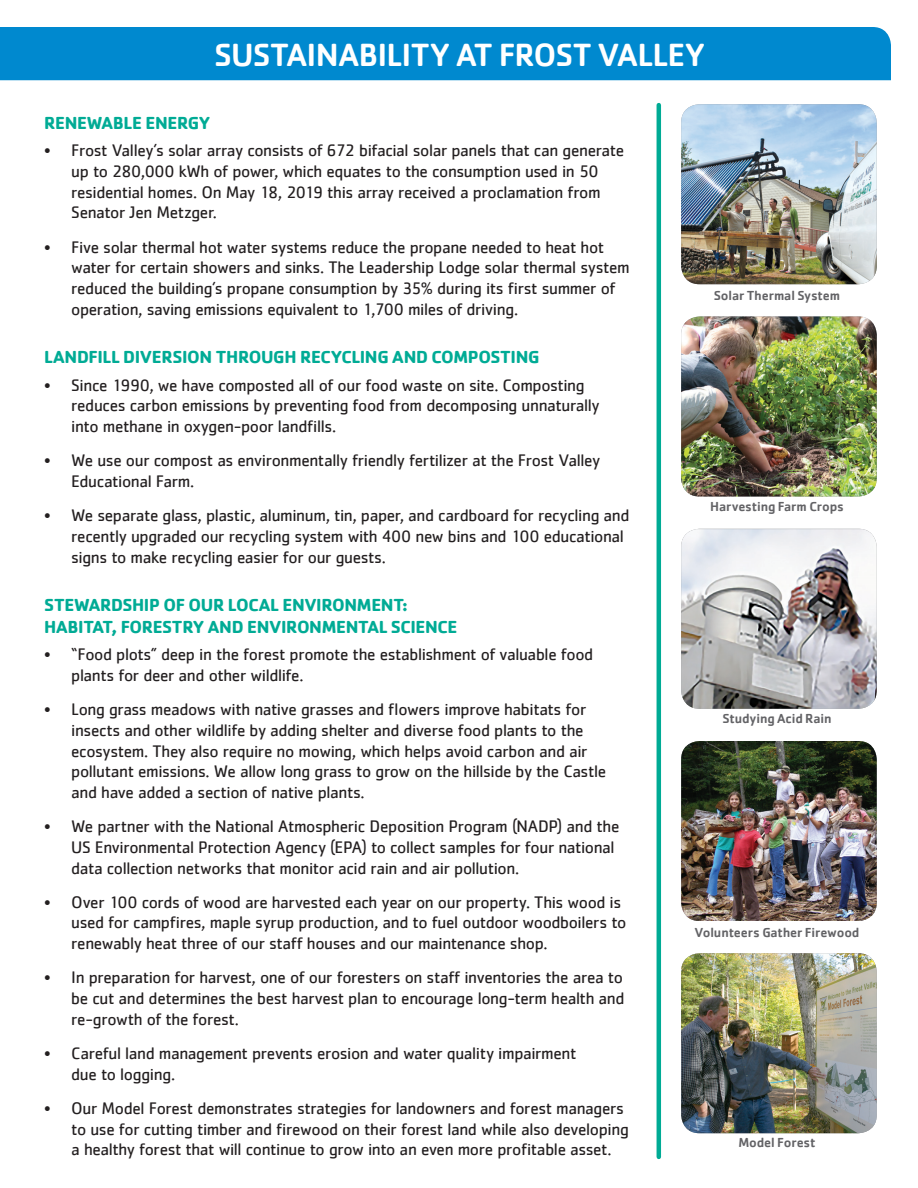
<style>
.page{position:relative;width:918px;height:1188px;background:#fff}
.page>*{position:absolute;margin:0;border:0;box-sizing:border-box;transform-origin:0 0}
.t1{font:500 33.15px "Cachet";letter-spacing:-.02em;color:#fff}
.t2{font:700 18px/21.6px "Cachet";letter-spacing:-.02em;color:#00ab95}
.t3{font:17.25px/20.7px "Cachet";letter-spacing:-.025em;color:#231f20}
.t4{font:500 13.5px "Cachet";letter-spacing:-.01em;color:#636366}
</style>
<div class="page">
<div style="left:0;top:27px;width:891px;height:53px;background:#0089cf"></div>
<img style="left:681px;top:104px;width:196px;height:180px">
<img style="left:681px;top:317px;width:196px;height:179px">
<img style="left:681px;top:741px;width:196px;height:180px">
<img style="left:681px;top:529px;width:196px;height:180px">
<img style="left:681px;top:953px;width:196px;height:180px">
<hr style="left:657px;top:105px;width:4px;height:1052px;background:#00ab95">
<h1 class="t1" style="left:214px;top:34px;width:493px">SUSTAINABILITY AT FROST VALLEY</h1>
<p class="t2" style="left:44px;top:111px;width:168px">RENEWABLE ENERGY</p>
<p class="t3" style="left:71px;top:140px;width:554px;text-indent:-27px">• Frost Valley’s solar array consists of 672 bifacial solar panels that can generate up to 280,000 kWh of power, which equates to the consumption used in 50 residential homes. On May 18, 2019 this array received a proclamation from Senator Jen Metzger.</p>
<p class="t3" style="left:71px;top:236px;width:560px;text-indent:-27px">• Five solar thermal hot water systems reduce the propane needed to heat hot water for certain showers and sinks. The Leadership Lodge solar thermal system reduced the building’s propane consumption by 35% during its first summer of operation, saving emissions equivalent to 1,700 miles of driving.</p>
<p class="t2" style="left:44px;top:346px;width:497px">LANDFILL DIVERSION THROUGH RECYCLING AND COMPOSTING</p>
<p class="t3" style="left:71px;top:374px;width:530px;text-indent:-27px">• Since 1990, we have composted all of our food waste on site. Composting reduces carbon emissions by preventing food from decomposing unnaturally into methane in oxygen-poor landfills.</p>
<p class="t3" style="left:71px;top:450px;width:530px;text-indent:-27px">• We use our compost as environmentally friendly fertilizer at the Frost Valley<br>Educational Farm.</p>
<p class="t3" style="left:71px;top:505px;width:560px;text-indent:-27px">• We separate glass, plastic, aluminum, tin, paper, and cardboard for recycling and recently upgraded our recycling system with 400 new bins and 100 educational signs to make recycling easier for our guests.</p>
<p class="t2" style="left:44px;top:594px;width:415px">STEWARDSHIP OF OUR LOCAL ENVIRONMENT:<br>HABITAT, FORESTRY AND ENVIRONMENTAL SCIENCE</p>
<p class="t3" style="left:71px;top:644px;width:523px;text-indent:-27px">• “Food plots” deep in the forest promote the establishment of valuable food plants for deer and other wildlife.</p>
<p class="t3" style="left:71px;top:699px;width:536px;text-indent:-27px">• Long grass meadows with native grasses and flowers improve habitats for insects and other wildlife by adding shelter and diverse food plants to the ecosystem. They also require no mowing, which helps avoid carbon and air pollutant emissions. We allow long grass to grow on the hillside by the Castle and have added a section of native plants.</p>
<p class="t3" style="left:71px;top:816px;width:550px;text-indent:-27px">• We partner with the National Atmospheric Deposition Program (NADP) and the<br>US Environmental Protection Agency (EPA) to collect samples for four national data collection networks that monitor acid rain and air pollution.</p>
<p class="t3" style="left:71px;top:891px;width:557px;text-indent:-27px">• Over 100 cords of wood are harvested each year on our property. This wood is used for campfires, maple syrup production, and to fuel outdoor woodboilers to renewably heat three of our staff houses and our maintenance shop.</p>
<p class="t3" style="left:71px;top:967px;width:555px;text-align:justify;text-indent:-27px">• In preparation for harvest, one of our foresters on staff inventories the area to be cut and determines the best harvest plan to encourage long-term health and re-growth of the forest.</p>
<p class="t3" style="left:71px;top:1043px;width:507px;text-indent:-27px">• Careful land management prevents erosion and water quality impairment due to logging.</p>
<p class="t3" style="left:71px;top:1097px;width:559px;text-indent:-27px">• Our Model Forest demonstrates strategies for landowners and forest managers to use for cutting timber and firewood on their forest land while also developing a healthy forest that will continue to grow into an even more profitable asset.</p>
<p class="t4" style="left:714px;top:287px;width:128px">Solar Thermal System</p>
<p class="t4" style="left:710px;top:498px;width:135px">Harvesting Farm Crops</p>
<p class="t4" style="left:722px;top:710px;width:111px">Studying Acid Rain</p>
<p class="t4" style="left:695px;top:925px;width:166px">Volunteers Gather Firewood</p>
<p class="t4" style="left:738px;top:1134px;width:79px">Model Forest</p>
</div>
